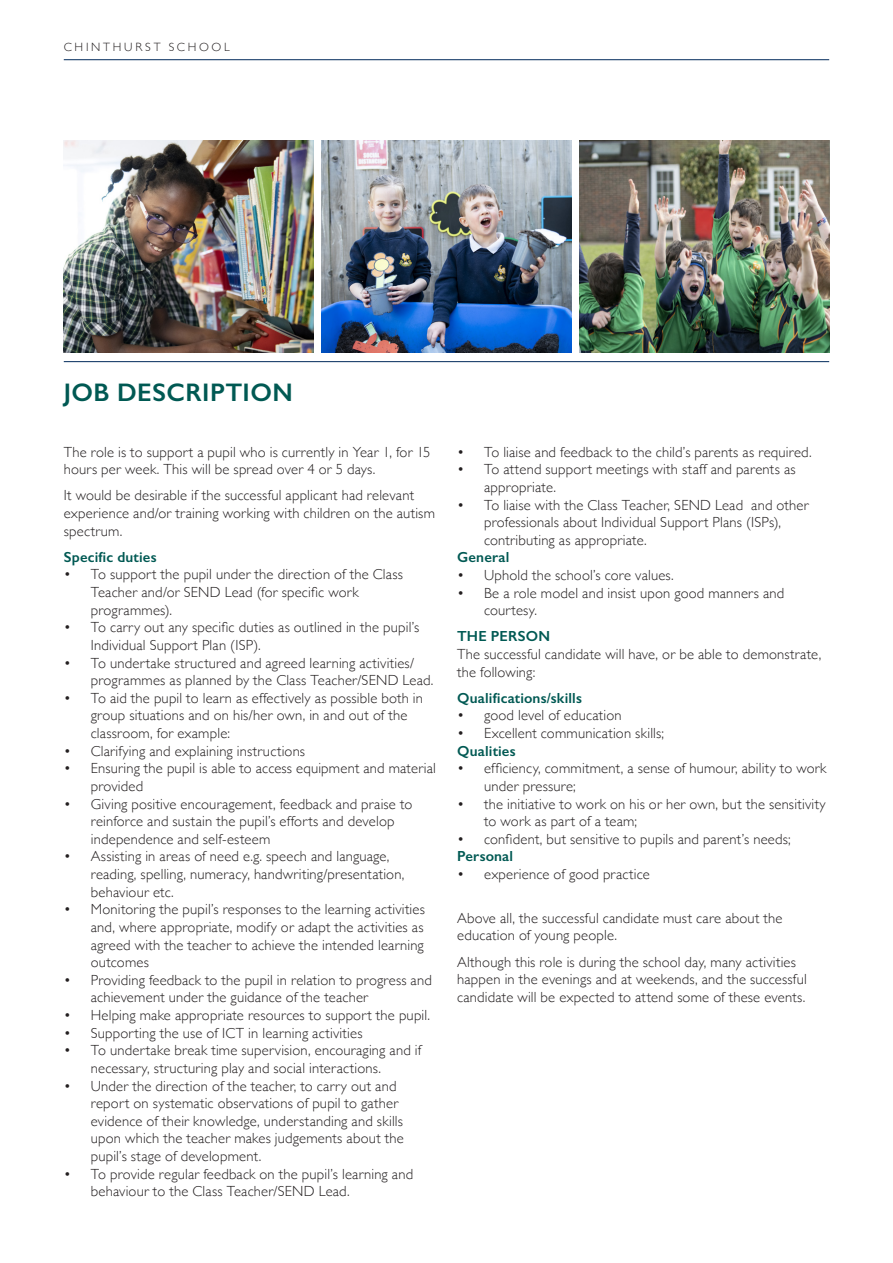
<style>
.page{position:relative;width:893px;height:1263px;background:#fff}
.page>*{position:absolute;margin:0;border:0;box-sizing:border-box;transform-origin:0 0}
.Page_Heading{font:600 25.5px "Gill Sans";letter-spacing:.015em;color:#005953}
.Body_text{font:300 14.7px/17.7px "Gill Sans";letter-spacing:.01em;color:#231f20}
.Subheading_2_LC{font:600 14.7px "Gill Sans";letter-spacing:.015em;color:#005953}
.Subheading{font:600 14.7px "Gill Sans";letter-spacing:.015em;color:#005953}
.t1{font:300 12px "Gill Sans";letter-spacing:.225em;color:#231f20}
</style>
<div class="page">
<hr style="left:64px;top:361px;width:765px;height:1px;background:#002a5b">
<hr style="left:64px;top:59px;width:765px;height:1px;background:#002a5b">
<img style="left:64px;top:140px;width:249px;height:213px">
<img style="left:580px;top:140px;width:249px;height:213px">
<img style="left:322px;top:140px;width:249px;height:213px">
<p class="t1" style="left:64px;top:38px;width:167px">CHINTHURST SCHOOL</p>
<p class="Page_Heading" style="left:64px;top:377px;width:231px">JOB DESCRIPTION</p>
<p class="Body_text" style="left:64px;top:442px;width:368px">The role is to support a pupil who is currently in Year 1, for 15 hours per week. This will be spread over 4 or 5 days.</p>
<p class="Body_text" style="left:64px;top:486px;width:373px">It would be desirable if the successful applicant had relevant experience and/or training working with children on the autism spectrum.</p>
<p class="Subheading_2_LC" style="left:64px;top:548px;width:94px">Specific duties</p>
<p class="Body_text" style="left:91px;top:565px;width:314px;text-indent:-27px">• To support the pupil under the direction of the Class<br>Teacher and/or SEND Lead (for specific work programmes).</p>
<p class="Body_text" style="left:91px;top:618px;width:330px;text-indent:-27px">• To carry out any specific duties as outlined in the pupil’s<br>Individual Support Plan (ISP).</p>
<p class="Body_text" style="left:91px;top:653px;width:344px;text-indent:-27px">• To undertake structured and agreed learning activities/ programmes as planned by the Class Teacher/SEND Lead.</p>
<p class="Body_text" style="left:91px;top:688px;width:334px;text-indent:-27px">• To aid the pupil to learn as effectively as possible both in group situations and on his/her own, in and out of the classroom, for example:</p>
<p class="Body_text" style="left:64px;top:741px;width:243px">• Clarifying and explaining instructions</p>
<p class="Body_text" style="left:91px;top:759px;width:347px;text-indent:-27px">• Ensuring the pupil is able to access equipment and material provided</p>
<p class="Body_text" style="left:91px;top:794px;width:323px;text-indent:-27px">• Giving positive encouragement, feedback and praise to reinforce and sustain the pupil’s efforts and develop independence and self-esteem</p>
<p class="Body_text" style="left:91px;top:847px;width:315px;text-indent:-27px">• Assisting in areas of need e.g. speech and language, reading, spelling, numeracy, handwriting/presentation, behaviour etc.</p>
<p class="Body_text" style="left:91px;top:900px;width:336px;text-align:justify;text-indent:-27px">• Monitoring the pupil’s responses to the learning activities and, where appropriate, modify or adapt the activities as agreed with the teacher to achieve the intended learning outcomes</p>
<p class="Body_text" style="left:91px;top:970px;width:343px;text-indent:-27px">• Providing feedback to the pupil in relation to progress and achievement under the guidance of the teacher</p>
<p class="Body_text" style="left:64px;top:1006px;width:368px">• Helping make appropriate resources to support the pupil.</p>
<p class="Body_text" style="left:64px;top:1023px;width:300px">• Supporting the use of ICT in learning activities</p>
<p class="Body_text" style="left:91px;top:1041px;width:332px;text-indent:-27px">• To undertake break time supervision, encouraging and if necessary, structuring play and social interactions.</p>
<p class="Body_text" style="left:91px;top:1076px;width:315px;text-indent:-27px">• Under the direction of the teacher, to carry out and report on systematic observations of pupil to gather evidence of their knowledge, understanding and skills upon which the teacher makes judgements about the pupil’s stage of development.</p>
<p class="Body_text" style="left:91px;top:1164px;width:324px;text-indent:-27px">• To provide regular feedback on the pupil’s learning and behaviour to the Class Teacher/SEND Lead.</p>
<p class="Body_text" style="left:457px;top:442px;width:356px">• To liaise and feedback to the child’s parents as required.</p>
<p class="Body_text" style="left:484px;top:460px;width:313px;text-indent:-27px">• To attend support meetings with staff and parents as appropriate.</p>
<p class="Body_text" style="left:484px;top:495px;width:326px;text-indent:-27px">• To liaise with the Class Teacher, SEND Lead and other professionals about Individual Support Plans (ISPs), contributing as appropriate.</p>
<p class="Subheading_2_LC" style="left:457px;top:548px;width:54px">General</p>
<p class="Body_text" style="left:457px;top:566px;width:218px">• Uphold the school’s core values.</p>
<p class="Body_text" style="left:484px;top:583px;width:302px;text-indent:-27px">• Be a role model and insist upon good manners and courtesy.</p>
<p class="Subheading" style="left:457px;top:627px;width:95px">THE PERSON</p>
<p class="Body_text" style="left:457px;top:645px;width:366px">The successful candidate will have, or be able to demonstrate, the following:</p>
<p class="Subheading_2_LC" style="left:457px;top:689px;width:126px">Qualifications/skills</p>
<p class="Body_text" style="left:457px;top:706px;width:166px">• good level of education</p>
<p class="Body_text" style="left:457px;top:724px;width:208px">• Excellent communication skills;</p>
<p class="Subheading_2_LC" style="left:457px;top:742px;width:60px">Qualities</p>
<p class="Body_text" style="left:484px;top:759px;width:344px;text-indent:-27px">• efficiency, commitment, a sense of humour, ability to work under pressure;</p>
<p class="Body_text" style="left:484px;top:794px;width:343px;text-indent:-27px">• the initiative to work on his or her own, but the sensitivity to work as part of a team;</p>
<p class="Body_text" style="left:457px;top:829px;width:335px">• confident, but sensitive to pupils and parent’s needs;</p>
<p class="Subheading_2_LC" style="left:457px;top:847px;width:58px">Personal</p>
<p class="Body_text" style="left:457px;top:865px;width:194px">• experience of good practice</p>
<p class="Body_text" style="left:457px;top:908px;width:327px">Above all, the successful candidate must care about the education of young people.</p>
<p class="Body_text" style="left:457px;top:952px;width:351px">Although this role is during the school day, many activities happen in the evenings and at weekends, and the successful candidate will be expected to attend some of these events.</p>
</div>
